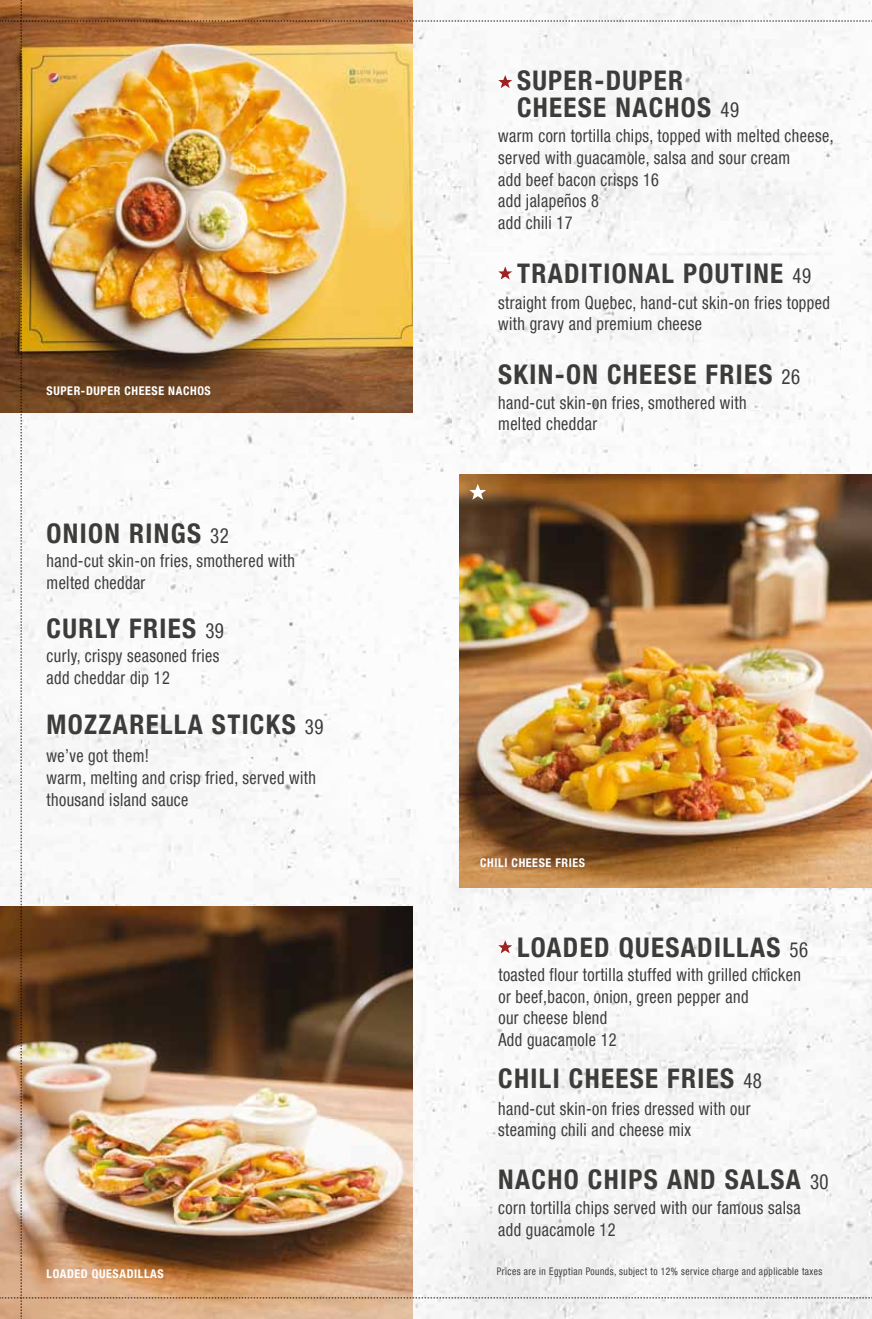
<style>
.page{position:relative;width:872px;height:1319px;background:#fff}
.page>*{position:absolute;margin:0;border:0;box-sizing:border-box;transform-origin:0 0}
.t1{font:700 condensed 27px/27px "Helvetica Neue LT Com";letter-spacing:.05em;color:#3c3c3b}
.t2{font:condensed 18px/21.6px "Helvetica Neue LT Com";letter-spacing:.025em;color:#3c3c3b;scale:.9 1}
.t3{font:700 condensed 12px "Helvetica Neue LT Com";letter-spacing:.05em;color:#fff}
.t4{font:condensed 10.5px "Helvetica Neue LT Com";letter-spacing:.05em;color:#3c3c3b;scale:.9 1}
.s1{font-weight:400;font-size:21px}
</style>
<div class="page">
<img style="left:0;top:0;width:872px;height:1318px">
<p class="t3" style="left:47px;top:383px;width:166px">SUPER-DUPER CHEESE NACHOS</p>
<p class="t1" style="left:47px;top:520px;width:184px">ONION RINGS <span class="s1">32</span></p>
<p class="t2" style="left:47px;top:550px;width:277px">hand-cut skin-on fries, smothered with melted cheddar</p>
<p class="t1" style="left:47px;top:615px;width:179px">CURLY FRIES <span class="s1">39</span></p>
<p class="t2" style="left:47px;top:644px;width:193px">curly, crispy seasoned fries add cheddar dip 12</p>
<p class="t1" style="left:47px;top:711px;width:278px">MOZZARELLA STICKS <span class="s1">39</span></p>
<p class="t2" style="left:47px;top:744px;width:301px">we’ve got them!<br>warm, melting and crisp fried, served with thousand island sauce</p>
<p class="t3" style="left:47px;top:1266px;width:119px">LOADED QUESADILLAS</p>
<p class="t1" style="left:517px;top:67px;width:224px">SUPER-DUPER<br>CHEESE NACHOS <span class="s1">49</span></p>
<p class="t2" style="left:498px;top:125px;width:374px">warm corn tortilla chips, topped with melted cheese, served with guacamole, salsa and sour cream<br>add beef bacon crisps 16<br>add jalapeños 8<br>add chili 17</p>
<p class="t1" style="left:517px;top:260px;width:295px">TRADITIONAL POUTINE <span class="s1">49</span></p>
<p class="t2" style="left:498px;top:291px;width:370px">straight from Quebec, hand-cut skin-on fries topped with gravy and premium cheese</p>
<p class="t1" style="left:498px;top:361px;width:303px">SKIN-ON CHEESE FRIES <span class="s1">26</span></p>
<p class="t2" style="left:498px;top:391px;width:277px">hand-cut skin-on fries, smothered with melted cheddar</p>
<p class="t3" style="left:480px;top:855px;width:106px">CHILI CHEESE FRIES</p>
<p class="t1" style="left:517px;top:933px;width:293px">LOADED QUESADILLAS <span class="s1">56</span></p>
<p class="t2" style="left:498px;top:963px;width:337px">toasted flour tortilla stuffed with grilled chicken or beef,bacon, onion, green pepper and<br>our cheese blend<br>Add guacamole 12</p>
<p class="t1" style="left:498px;top:1064px;width:265px">CHILI CHEESE FRIES <span class="s1">48</span></p>
<p class="t2" style="left:498px;top:1096px;width:282px">hand-cut skin-on fries dressed with our steaming chili and cheese mix</p>
<p class="t1" style="left:498px;top:1165px;width:332px">NACHO CHIPS AND SALSA <span class="s1">30</span></p>
<p class="t2" style="left:498px;top:1196px;width:337px">corn tortilla chips served with our famous salsa add guacamole 12</p>
<p class="t4" style="left:497px;top:1264px;width:363px">Prices are in Egyptian Pounds, subject to 12% service charge and applicable taxes</p>
</div>
